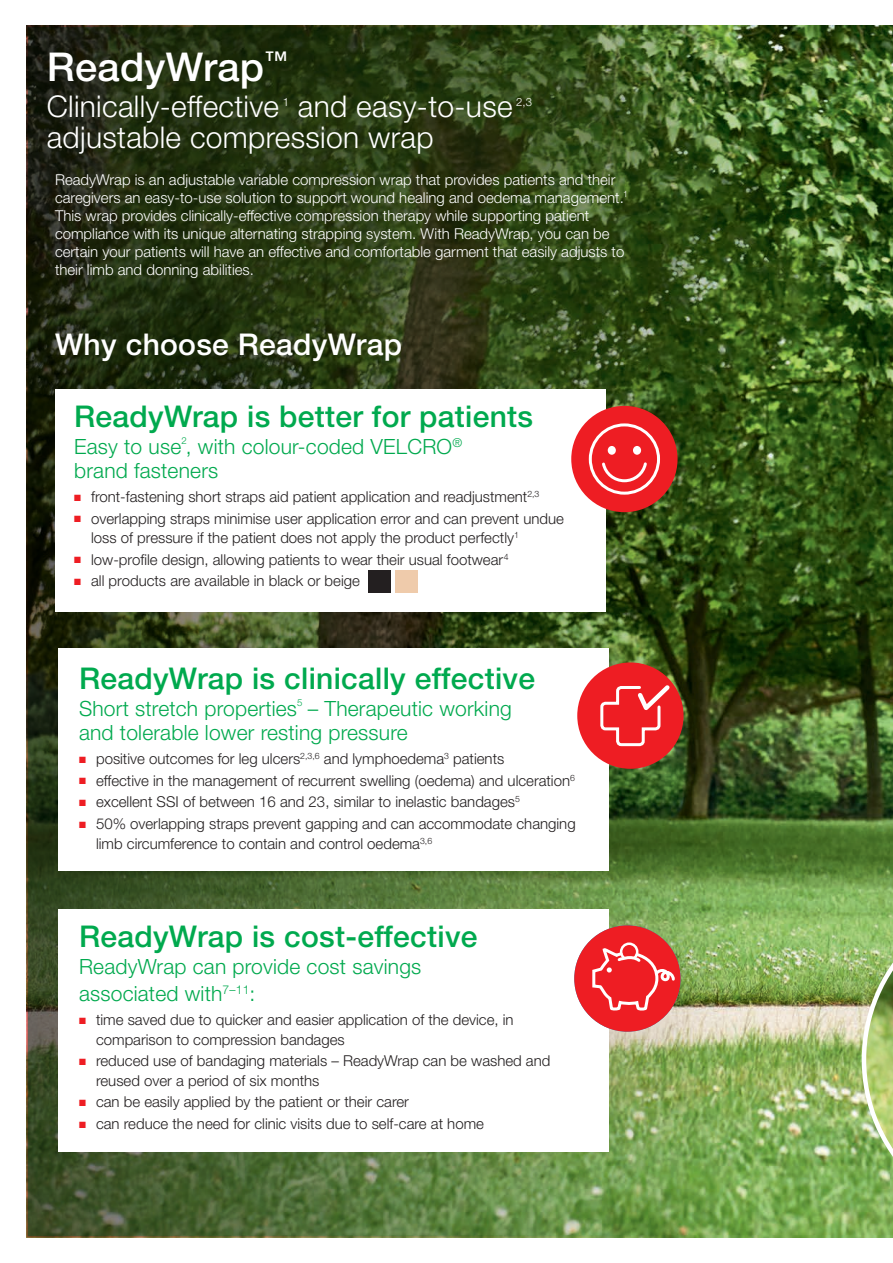
<style>
.page{position:relative;width:893px;height:1263px;background:#fff}
.page>*{position:absolute;margin:0;border:0;box-sizing:border-box;transform-origin:0 0}
.t1{font:500 39.75px "Helvetica Neue LT Pro";letter-spacing:.01em;color:#fff}
.t2{font:500 30px "Helvetica Neue LT Pro";letter-spacing:.01em;color:#00a94e}
.t3{font:300 30px "Helvetica Neue LT Pro";letter-spacing:.01em;color:#fff}
.t4{font:500 30px "Helvetica Neue LT Pro";letter-spacing:.01em;color:#fff}
.t5{font:300 21px/24px "Helvetica Neue LT Pro";letter-spacing:.01em;color:#00a94e}
.t6{font:300 15px/19.5px "Helvetica Neue LT Pro";color:#231f20}
.t7{font:300 15px/18px "Helvetica Neue LT Pro";color:#fff}
.t8{font:300 11.4px "Helvetica Neue LT Pro";color:#fff}
.t9{font:300 9.6px "Helvetica Neue LT Pro";color:#00a94e}
.s1{color:#ee1d23}
</style>
<div class="page">
<img style="left:749px;top:25px;width:144px;height:1213px">
<img style="left:29px;top:28px;width:717px;height:1207px">
<div style="left:55px;top:389px;width:551px;height:222px;background:#fff"></div>
<div style="left:58px;top:649px;width:551px;height:222px;background:#fff"></div>
<div style="left:58px;top:909px;width:551px;height:242px;background:#fff"></div>
<div style="left:571px;top:406px;width:107px;height:106px;background:#ee1d23;border-radius:50%"></div>
<div style="left:589px;top:423px;width:71px;height:72px;border:3px solid #fff;border-radius:50%"></div>
<svg style="left:600px;top:462px;width:49px;height:22px"></svg>
<div style="left:608px;top:446px;width:8px;height:9px;background:#fff;border-radius:50%"></div>
<div style="left:633px;top:446px;width:8px;height:9px;background:#fff;border-radius:50%"></div>
<div style="left:577px;top:662px;width:107px;height:107px;background:#ee1d23;border-radius:50%"></div>
<svg style="left:600px;top:681px;width:74px;height:67px"></svg>
<div style="left:574px;top:925px;width:107px;height:107px;background:#ee1d23;border-radius:50%"></div>
<svg style="left:592px;top:941px;width:84px;height:72px"></svg>
<div style="left:368px;top:570px;width:23px;height:22px;background:#231f20"></div>
<div style="left:395px;top:570px;width:23px;height:22px;background:#efcbab"></div>
<img style="left:862px;top:893px;width:31px;height:333px">
<h1 class="t1" style="left:47px;top:52px;width:242px">ReadyWrap<sup>™</sup></h1>
<h2 class="t3" style="left:47px;top:95px;width:234px">Clinically-effective</h2>
<p class="t8" style="left:283px;top:98px;width:8px">1</p>
<h2 class="t3" style="left:298px;top:95px;width:216px">and easy-to-use</h2>
<p class="t8" style="left:516px;top:98px;width:18px">2,3</p>
<h2 class="t3" style="left:47px;top:126px;width:388px">adjustable compression wrap</h2>
<p class="t7" style="left:55px;top:172px;width:574px">ReadyWrap is an adjustable variable compression wrap that provides patients and their caregivers an easy-to-use solution to support wound healing and oedema management.<sup>1<br></sup>This wrap provides clinically-effective compression therapy while supporting patient compliance with its unique alternating strapping system. With ReadyWrap, you can be certain your patients will have an effective and comfortable garment that easily adjusts to their limb and donning abilities.</p>
<h2 class="t4" style="left:55px;top:333px;width:348px">Why choose ReadyWrap</h2>
<h2 class="t2" style="left:74px;top:405px;width:460px">ReadyWrap is better for patients</h2>
<h3 class="t5" style="left:74px;top:437px;width:390px">Easy to use , with colour-coded VELCRO<sup>®</sup></h3>
<p class="t9" style="left:181px;top:437px;width:7px">2</p>
<h3 class="t5" style="left:74px;top:461px;width:146px">brand fasteners</h3>
<p class="t6" style="left:74px;top:488px;width:467px"><span class="s1">■</span> front-fastening short straps aid patient application and readjustment<sup>2,3</sup></p>
<p class="t6" style="left:91px;top:510px;width:474px;text-indent:-17px"><span class="s1">■</span> overlapping straps minimise user application error and can prevent undue loss of pressure if the patient does not apply the product perfectly<sup>1</sup></p>
<p class="t6" style="left:74px;top:551px;width:436px"><span class="s1">■</span> low-profile design, allowing patients to wear their usual footwear<sup>4</sup></p>
<p class="t6" style="left:74px;top:573px;width:287px"><span class="s1">■</span> all products are available in black or beige</p>
<h2 class="t2" style="left:79px;top:667px;width:457px">ReadyWrap is clinically effective</h2>
<h3 class="t5" style="left:79px;top:699px;width:220px">Short stretch properties</h3>
<p class="t9" style="left:297px;top:699px;width:7px">5</p>
<h3 class="t5" style="left:79px;top:699px;width:434px;text-indent:229px">– Therapeutic working and tolerable lower resting pressure</h3>
<p class="t6" style="left:79px;top:750px;width:427px"><span class="s1">■</span> positive outcomes for leg ulcers<sup>2,3,6</sup> and lymphoedema<sup>3</sup> patients</p>
<p class="t6" style="left:79px;top:772px;width:497px"><span class="s1">■</span> effective in the management of recurrent swelling (oedema) and ulceration<sup>6</sup></p>
<p class="t6" style="left:79px;top:794px;width:442px"><span class="s1">■</span> excellent SSI of between 16 and 23, similar to inelastic bandages<sup>5</sup></p>
<p class="t6" style="left:96px;top:815px;width:481px;text-indent:-17px"><span class="s1">■</span> 50% overlapping straps prevent gapping and can accommodate changing limb circumference to contain and control oedema<sup>3,6</sup></p>
<h2 class="t2" style="left:79px;top:925px;width:400px">ReadyWrap is cost-effective</h2>
<h3 class="t5" style="left:79px;top:955px;width:344px;line-height:27px">ReadyWrap can provide cost savings associated with<sup>7–11</sup>:</h3>
<p class="t6" style="left:96px;top:1011px;width:419px;text-indent:-17px"><span class="s1">■</span> time saved due to quicker and easier application of the device, in comparison to compression bandages</p>
<p class="t6" style="left:96px;top:1053px;width:456px;text-indent:-17px"><span class="s1">■</span> reduced use of bandaging materials – ReadyWrap can be washed and reused over a period of six months</p>
<p class="t6" style="left:79px;top:1094px;width:331px"><span class="s1">■</span> can be easily applied by the patient or their carer</p>
<p class="t6" style="left:79px;top:1115px;width:406px"><span class="s1">■</span> can reduce the need for clinic visits due to self-care at home</p>
</div>
